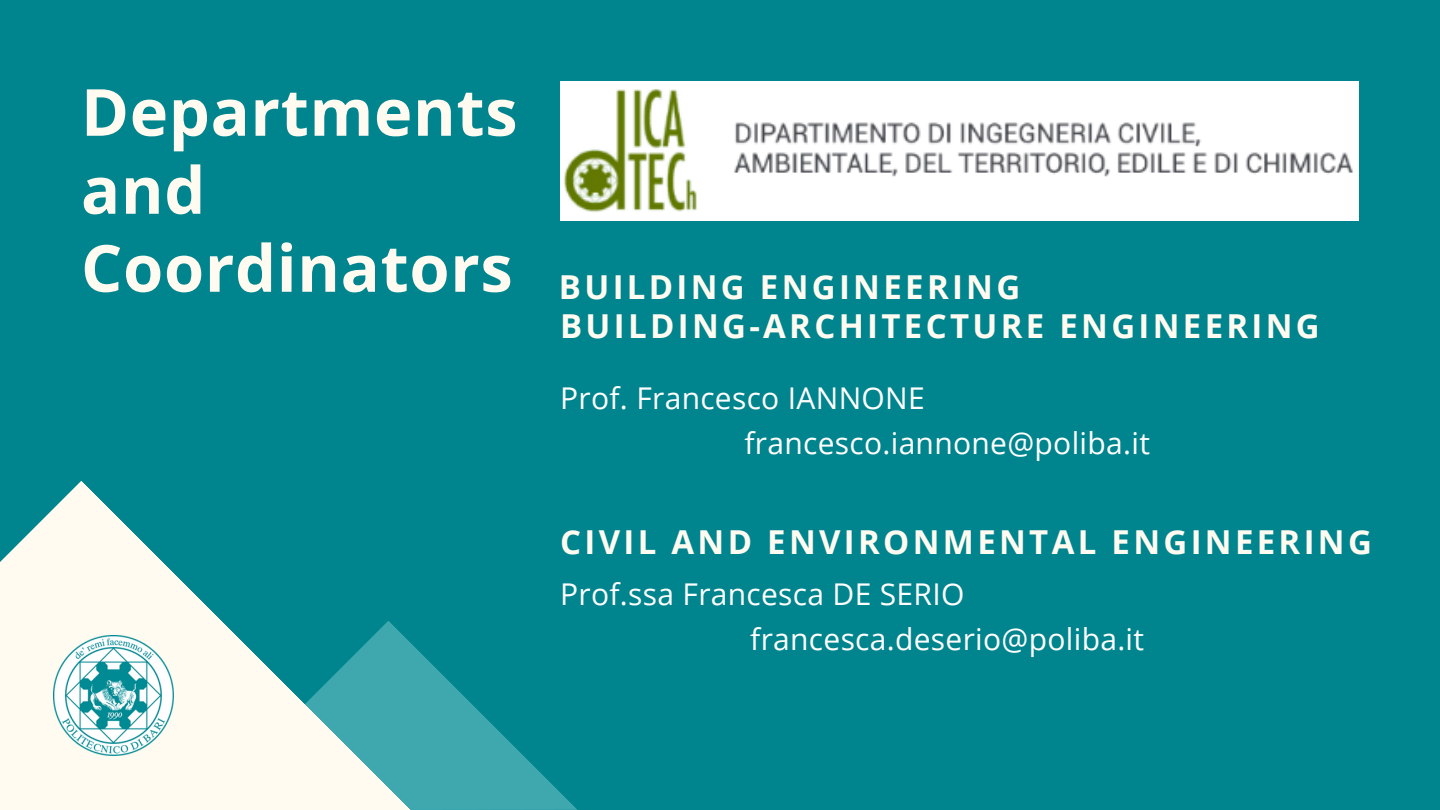
<style>
.page{position:relative;width:1440px;height:810px;background:#00848d}
.page>*{position:absolute;margin:0;border:0;box-sizing:border-box;transform-origin:0 0}
.t1{font:700 65px/78px "Open Sans";letter-spacing:.01em;color:#fffbf0}
.t2{font:700 33px "Open Sans";letter-spacing:.1em;color:#fffbf0}
.t3{font:30px "Open Sans";letter-spacing:.01em;color:#fff}
</style>
<div class="page">
<svg style="left:486px;top:718px;width:91px;height:92px"></svg>
<svg style="left:0;top:481px;width:486px;height:329px"></svg>
<img style="left:54px;top:635px;width:120px;height:120px">
<img style="left:560px;top:81px;width:799px;height:139px">
<h2 class="t1" style="left:81px;top:72px;width:438px">Departments and<br>Coordinators</h2>
<h2 class="t2" style="left:559px;top:263px;width:463px">BUILDING ENGINEERING</h2>
<p class="t2" style="left:560px;top:303px;width:761px">BUILDING-ARCHITECTURE ENGINEERING</p>
<p class="t3" style="left:560px;top:377px;width:366px">Prof. Francesco IANNONE</p>
<p class="t3" style="left:744px;top:422px;width:407px">francesco.iannone@poliba.it</p>
<h2 class="t2" style="left:560px;top:519px;width:813px">CIVIL AND ENVIRONMENTAL ENGINEERING</h2>
<p class="t3" style="left:560px;top:573px;width:406px">Prof.ssa Francesca DE SERIO</p>
<p class="t3" style="left:750px;top:618px;width:395px">francesca.deserio@poliba.it</p>
</div>
